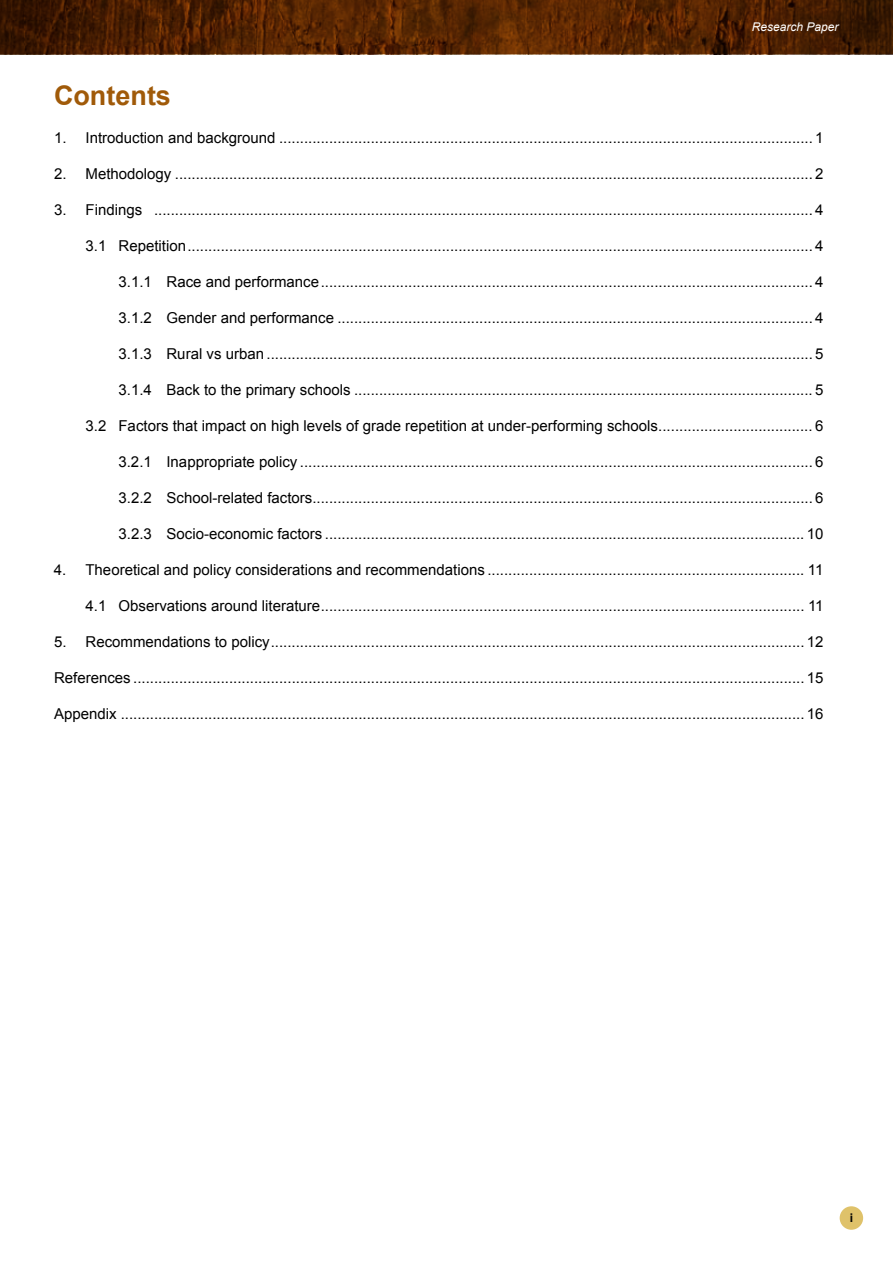
<style>
.page{position:relative;width:893px;height:1263px;background:#fff}
.page>*{position:absolute;margin:0;border:0;box-sizing:border-box;transform-origin:0 0}
.t1{font:700 27px "Arial";color:#a05a09}
.t2{font:15px "Arial";color:#000}
.t3{font:italic 12px "Arial";color:#fff}
.t4{font:700 12px "Arial";color:#000}
</style>
<div class="page">
<svg style="left:0;top:0;width:893px;height:54px;background:#4f2102"></svg>
<div style="left:840px;top:1206px;width:23px;height:24px;background:#dfc26a;border-radius:50%"></div>
<p class="t3" style="left:752px;top:19px;width:88px">Research Paper</p>
<h1 class="t1" style="left:54px;top:77px;width:118px">Contents</h1>
<p class="t2" style="left:54px;top:128px;width:771px">1. Introduction and background ................................................................................................................................ 1</p>
<p class="t2" style="left:54px;top:164px;width:771px">2. Methodology ......................................................................................................................................................... 2</p>
<p class="t2" style="left:54px;top:200px;width:771px">3. Findings .............................................................................................................................................................. 4</p>
<p class="t2" style="left:86px;top:236px;width:739px">3.1 Repetition...................................................................................................................................................... 4</p>
<p class="t2" style="left:119px;top:272px;width:707px">3.1.1 Race and performance...................................................................................................................... 4</p>
<p class="t2" style="left:119px;top:308px;width:706px">3.1.2 Gender and performance .................................................................................................................. 4</p>
<p class="t2" style="left:118px;top:344px;width:706px">3.1.3 Rural vs urban ................................................................................................................................... 5</p>
<p class="t2" style="left:118px;top:380px;width:706px">3.1.4 Back to the primary schools .............................................................................................................. 5</p>
<p class="t2" style="left:85px;top:416px;width:739px">3.2 Factors that impact on high levels of grade repetition at under-performing schools..................................... 6</p>
<p class="t2" style="left:118px;top:452px;width:707px">3.2.1 Inappropriate policy ........................................................................................................................... 6</p>
<p class="t2" style="left:118px;top:488px;width:706px">3.2.2 School-related factors........................................................................................................................ 6</p>
<p class="t2" style="left:118px;top:524px;width:706px">3.2.3 Socio-economic factors ................................................................................................................... 10</p>
<p class="t2" style="left:54px;top:560px;width:771px">4. Theoretical and policy considerations and recommendations ............................................................................ 11</p>
<p class="t2" style="left:85px;top:596px;width:740px">4.1 Observations around literature.................................................................................................................... 11</p>
<p class="t2" style="left:54px;top:632px;width:771px">5. Recommendations to policy................................................................................................................................ 12</p>
<p class="t2" style="left:54px;top:668px;width:771px">References ................................................................................................................................................................. 15</p>
<p class="t2" style="left:54px;top:704px;width:771px">Appendix .................................................................................................................................................................... 16</p>
<p class="t4" style="left:850px;top:1210px;width:5px">i</p>
</div>
